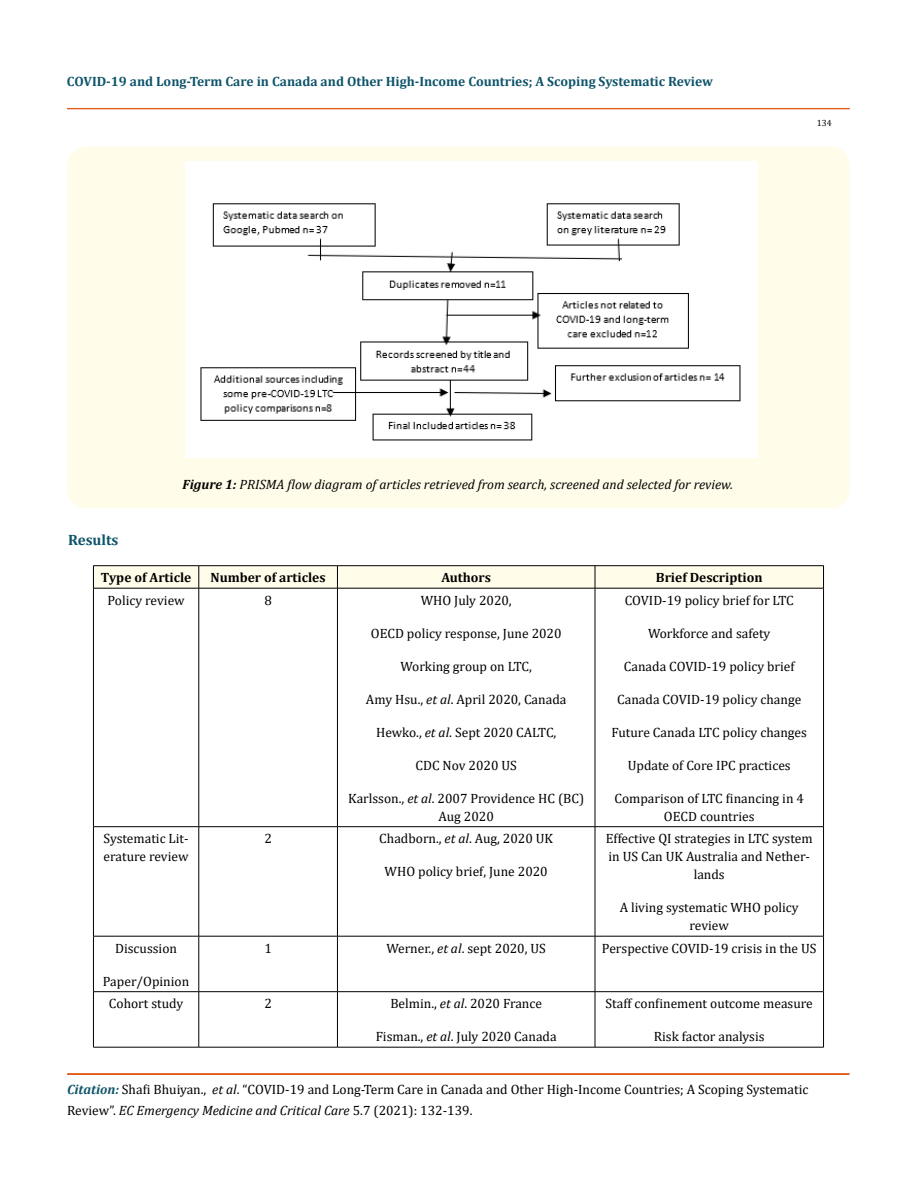
<style>
.page{position:relative;width:917px;height:1188px;background:#fff}
.page>*{position:absolute;margin:0;border:0;box-sizing:border-box;transform-origin:0 0}
.t1{font:700 15px "Cambria";color:#0e546a}
.t2{font:13.5px/18px "Cambria";color:#000;text-align:center}
.t3{font:700 13.5px "Cambria";color:#0e546a}
.t4{font:italic 13.5px "Cambria";color:#000}
.t5{font:700 13.5px "Cambria";color:#000}
.t6{font:9px "Cambria";color:#000}
.s1{font-weight:700}
.s2{font-style:italic}
.s3{font-weight:700;font-style:italic;color:#0e546a}
</style>
<div class="page">
<div style="left:67px;top:108px;width:782px;height:1px;border:1px solid #e05d1a"></div>
<div style="left:67px;top:1074px;width:782px;height:1px;border:1px solid #e05d1a"></div>
<div style="left:68px;top:147px;width:781px;height:361px;background:#fffde9;border-radius:18px"></div>
<img style="left:185px;top:161px;width:572px;height:296px">
<hr style="left:93px;top:565px;width:106px;height:1px;background:#000">
<hr style="left:199px;top:565px;width:138px;height:1px;background:#000">
<hr style="left:337px;top:565px;width:258px;height:1px;background:#000">
<hr style="left:595px;top:565px;width:228px;height:1px;background:#000">
<svg style="left:93px;top:566px;width:731px;height:22px;background:#f7f5e2"></svg>
<hr style="left:93px;top:588px;width:106px;height:1px;background:#000">
<hr style="left:93px;top:588px;width:1px;height:239px;background:#000">
<hr style="left:199px;top:588px;width:138px;height:1px;background:#000">
<hr style="left:198px;top:588px;width:1px;height:239px;background:#000">
<hr style="left:337px;top:588px;width:258px;height:1px;background:#000">
<hr style="left:337px;top:588px;width:1px;height:239px;background:#000">
<hr style="left:595px;top:588px;width:228px;height:1px;background:#000">
<hr style="left:594px;top:588px;width:1px;height:239px;background:#000">
<hr style="left:823px;top:588px;width:1px;height:239px;background:#000">
<hr style="left:93px;top:826px;width:106px;height:1px;background:#000">
<hr style="left:93px;top:827px;width:1px;height:109px;background:#000">
<hr style="left:199px;top:826px;width:138px;height:1px;background:#000">
<hr style="left:198px;top:827px;width:1px;height:109px;background:#000">
<hr style="left:337px;top:826px;width:258px;height:1px;background:#000">
<hr style="left:337px;top:827px;width:1px;height:109px;background:#000">
<hr style="left:595px;top:826px;width:228px;height:1px;background:#000">
<hr style="left:594px;top:827px;width:1px;height:109px;background:#000">
<hr style="left:823px;top:827px;width:1px;height:109px;background:#000">
<hr style="left:93px;top:936px;width:106px;height:1px;background:#000">
<hr style="left:93px;top:936px;width:1px;height:56px;background:#000">
<hr style="left:199px;top:936px;width:138px;height:1px;background:#000">
<hr style="left:198px;top:936px;width:1px;height:56px;background:#000">
<hr style="left:337px;top:936px;width:258px;height:1px;background:#000">
<hr style="left:337px;top:936px;width:1px;height:56px;background:#000">
<hr style="left:595px;top:936px;width:228px;height:1px;background:#000">
<hr style="left:594px;top:936px;width:1px;height:56px;background:#000">
<hr style="left:823px;top:936px;width:1px;height:56px;background:#000">
<hr style="left:93px;top:991px;width:106px;height:1px;background:#000">
<hr style="left:93px;top:992px;width:1px;height:55px;background:#000">
<hr style="left:199px;top:991px;width:138px;height:1px;background:#000">
<hr style="left:198px;top:992px;width:1px;height:55px;background:#000">
<hr style="left:337px;top:991px;width:258px;height:1px;background:#000">
<hr style="left:337px;top:992px;width:1px;height:55px;background:#000">
<hr style="left:595px;top:991px;width:228px;height:1px;background:#000">
<hr style="left:594px;top:992px;width:1px;height:55px;background:#000">
<hr style="left:823px;top:992px;width:1px;height:55px;background:#000">
<hr style="left:93px;top:1047px;width:106px;height:1px;background:#000">
<hr style="left:199px;top:1047px;width:138px;height:1px;background:#000">
<hr style="left:337px;top:1047px;width:258px;height:1px;background:#000">
<hr style="left:595px;top:1047px;width:228px;height:1px;background:#000">
<p class="t3" style="left:67px;top:71px;width:647px">COVID-19 and Long-Term Care in Canada and Other High-Income Countries; A Scoping Systematic Review</p>
<p class="t6" style="left:816px;top:117px;width:16px">134</p>
<p class="t1" style="left:68px;top:529px;width:52px">Results</p>
<p class="t4" style="left:183px;top:475px;width:552px"><span class="s1">Figure 1:</span> PRISMA flow diagram of articles retrieved from search, screened and selected for review.</p>
<p class="t5" style="left:101px;top:568px;width:92px">Type of Article</p>
<p class="t5" style="left:210px;top:568px;width:117px">Number of articles</p>
<p class="t5" style="left:441px;top:568px;width:51px">Authors</p>
<p class="t5" style="left:656px;top:568px;width:108px">Brief Description</p>
<p class="t2" style="left:107px;top:591px;width:79px">Policy review</p>
<p class="t2" style="left:264px;top:591px;width:9px">8</p>
<p class="t2" style="left:421px;top:591px;width:92px">WHO July 2020,</p>
<p class="t2" style="left:371px;top:624px;width:192px">OECD policy response, June 2020</p>
<p class="t2" style="left:400px;top:657px;width:133px">Working group on LTC,</p>
<p class="t2" style="left:366px;top:690px;width:202px">Amy Hsu., <span class="s2">et al</span>. April 2020, Canada</p>
<p class="t2" style="left:376px;top:723px;width:182px">Hewko., <span class="s2">et al</span>. Sept 2020 CALTC,</p>
<p class="t2" style="left:415px;top:756px;width:103px">CDC Nov 2020 US</p>
<p class="t2" style="left:348px;top:789px;width:237px">Karlsson., <span class="s2">et al</span>. 2007 Providence HC (BC)<br>Aug 2020</p>
<p class="t2" style="left:624px;top:591px;width:171px">COVID-19 policy brief for LTC</p>
<p class="t2" style="left:648px;top:624px;width:124px">Workforce and safety</p>
<p class="t2" style="left:624px;top:657px;width:172px">Canada COVID-19 policy brief</p>
<p class="t2" style="left:617px;top:690px;width:185px">Canada COVID-19 policy change</p>
<p class="t2" style="left:611px;top:723px;width:197px">Future Canada LTC policy changes</p>
<p class="t2" style="left:627px;top:756px;width:164px">Update of Core IPC practices</p>
<p class="t2" style="left:614px;top:789px;width:191px">Comparison of LTC financing in 4<br>OECD countries</p>
<p class="t2" style="left:104px;top:829px;width:87px;text-align:left">Systematic Lit&shy;erature review</p>
<p class="t2" style="left:264px;top:829px;width:9px">2</p>
<p class="t2" style="left:379px;top:829px;width:175px">Chadborn., <span class="s2">et al</span>. Aug, 2020 UK</p>
<p class="t2" style="left:384px;top:862px;width:165px">WHO policy brief, June 2020</p>
<p class="t2" style="left:606px;top:829px;width:208px">Effective QI strategies in LTC system in US Can UK Australia and Nether&shy;lands</p>
<p class="t2" style="left:619px;top:898px;width:180px">A living systematic WHO policy review</p>
<p class="t2" style="left:115px;top:939px;width:63px">Discussion</p>
<p class="t2" style="left:103px;top:972px;width:88px">Paper/Opinion</p>
<p class="t2" style="left:264px;top:939px;width:9px">1</p>
<p class="t2" style="left:386px;top:939px;width:161px">Werner., <span class="s2">et al</span>. sept 2020, US</p>
<p class="t2" style="left:602px;top:939px;width:216px">Perspective COVID-19 crisis in the US</p>
<p class="t2" style="left:109px;top:994px;width:76px">Cohort study</p>
<p class="t2" style="left:264px;top:994px;width:9px">2</p>
<p class="t2" style="left:390px;top:994px;width:153px">Belmin., <span class="s2">et al</span>. 2020 France</p>
<p class="t2" style="left:375px;top:1027px;width:182px">Fisman., <span class="s2">et al</span>. July 2020 Canada</p>
<p class="t2" style="left:605px;top:994px;width:209px">Staff confinement outcome measure</p>
<p class="t2" style="left:653px;top:1027px;width:112px">Risk factor analysis</p>
<p class="t2" style="left:67px;top:1079px;width:742px;line-height:21px;text-align:left"><span class="s3">Citation:</span> Shafi Bhuiyan., <span class="s2">et al</span>. “COVID-19 and Long-Term Care in Canada and Other High-Income Countries; A Scoping Systematic<br>Review”. <span class="s2">EC Emergency Medicine and Critical Care</span> 5.7 (2021): 132-139.</p>
</div>
